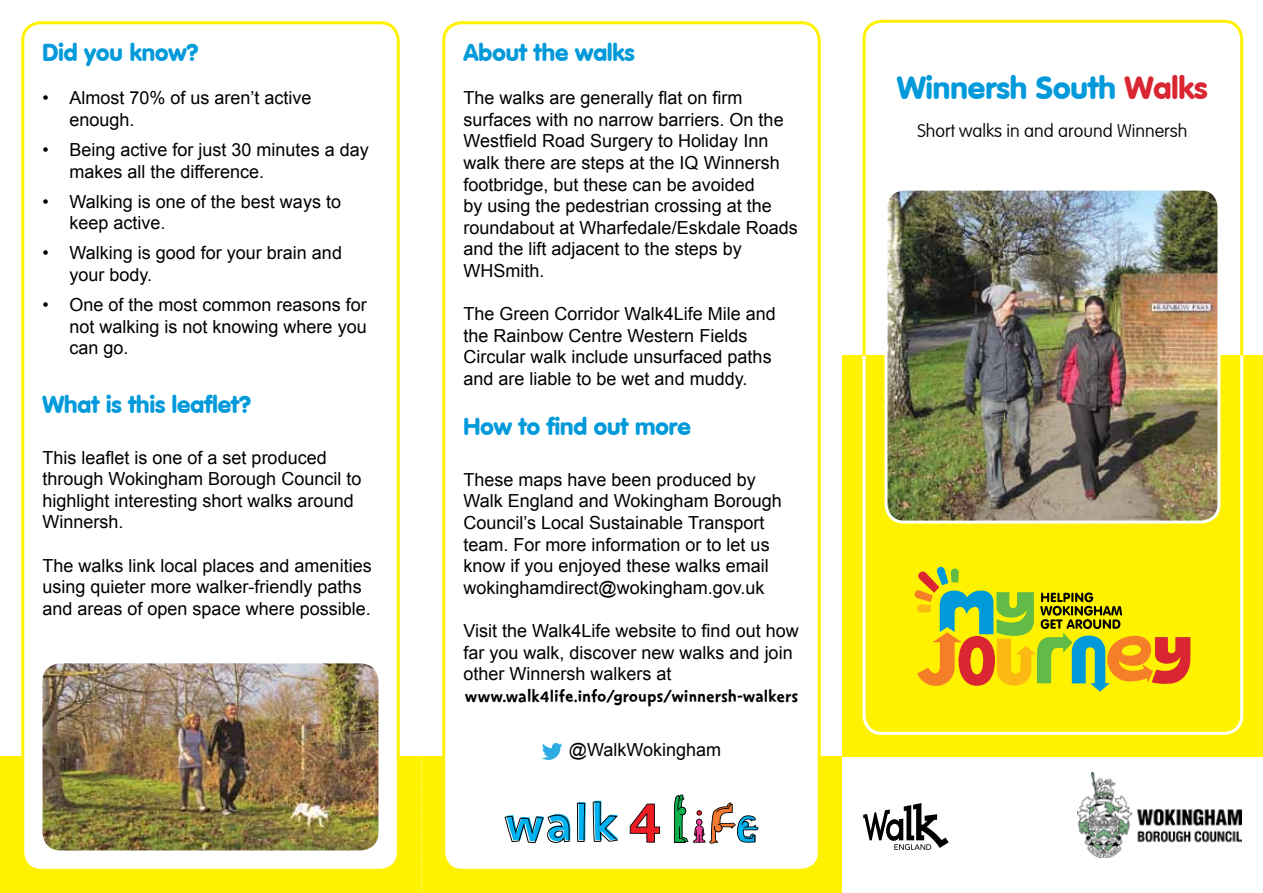
<style>
.page{position:relative;width:1263px;height:893px;background:#fff}
.page>*{position:absolute;margin:0;border:0;box-sizing:border-box;transform-origin:0 0}
.t1{font:900 31.5px "VAG Rounded";color:#009ada}
.t2{font:900 24px "VAG Rounded";color:#009ada}
.t3{font:19.5px "Change 4 Life Text";color:#000}
.t4{font:18px/21.6px "Arial";color:#000}
.t5{font:100 18px "VAG Rounded Light S Si";color:#000}
.s1{color:#d92632}
</style>
<div class="page">
<div style="left:0;top:757px;width:842px;height:136px;background:#fff200"></div>
<div style="left:23px;top:23px;width:375px;height:847px;background:#fff;border-radius:18px"></div>
<div style="left:21px;top:21px;width:379px;height:851px;border:3px solid #fff200;border-radius:18px"></div>
<div style="left:444px;top:23px;width:375px;height:847px;background:#fff;border-radius:18px"></div>
<div style="left:442px;top:21px;width:379px;height:851px;border:3px solid #fff200;border-radius:18px"></div>
<svg style="left:421px;top:756px;width:2px;height:137px"></svg>
<div style="left:842px;top:356px;width:421px;height:401px;background:#fff200"></div>
<img style="left:1077px;top:772px;width:165px;height:85px">
<svg style="left:863px;top:803px;width:86px;height:47px"></svg>
<img style="left:43px;top:663px;width:335px;height:187px">
<svg style="left:630px;top:804px;width:30px;height:39px"></svg>
<svg style="left:674px;top:794px;width:84px;height:50px"></svg>
<svg style="left:504px;top:801px;width:114px;height:42px"></svg>
<svg style="left:542px;top:743px;width:20px;height:17px"></svg>
<img style="left:862px;top:19px;width:382px;height:334px">
<img style="left:861px;top:353px;width:384px;height:382px">
<p class="t2" style="left:43px;top:38px;width:158px">Did you know?</p>
<p class="t4" style="left:70px;top:87px;width:244px;text-indent:-27px">• Almost 70% of us aren’t active enough.</p>
<p class="t4" style="left:70px;top:139px;width:301px;text-indent:-27px">• Being active for just 30 minutes a day makes all the difference.</p>
<p class="t4" style="left:70px;top:191px;width:273px;text-indent:-27px">• Walking is one of the best ways to keep active.</p>
<p class="t4" style="left:70px;top:242px;width:274px;text-indent:-27px">• Walking is good for your brain and your body.</p>
<p class="t4" style="left:70px;top:294px;width:299px;text-align:justify;text-indent:-27px">• One of the most common reasons for not walking is not knowing where you can go.</p>
<p class="t2" style="left:43px;top:390px;width:210px">What is this leaflet?</p>
<p class="t4" style="left:43px;top:447px;width:320px">This leaflet is one of a set produced through Wokingham Borough Council to highlight interesting short walks around<br>Winnersh.</p>
<p class="t4" style="left:43px;top:555px;width:331px">The walks link local places and amenities using quieter more walker-friendly paths and areas of open space where possible.</p>
<p class="t2" style="left:463px;top:38px;width:173px">About the walks</p>
<p class="t4" style="left:463px;top:87px;width:336px">The walks are generally flat on firm surfaces with no narrow barriers. On the Westfield Road Surgery to Holiday Inn walk there are steps at the IQ Winnersh footbridge, but these can be avoided<br>by using the pedestrian crossing at the roundabout at Wharfedale/Eskdale Roads and the lift adjacent to the steps by WHSmith.</p>
<p class="t4" style="left:463px;top:303px;width:314px">The Green Corridor Walk4Life Mile and the Rainbow Centre Western Fields Circular walk include unsurfaced paths and are liable to be wet and muddy.</p>
<p class="t2" style="left:463px;top:412px;width:229px">How to find out more</p>
<p class="t4" style="left:463px;top:469px;width:320px">These maps have been produced by Walk England and Wokingham Borough Council’s Local Sustainable Transport team. For more information or to let us know if you enjoyed these walks email wokinghamdirect@wokingham.gov.uk</p>
<p class="t4" style="left:463px;top:620px;width:337px">Visit the Walk4Life website to find out how far you walk, discover new walks and join other Winnersh walkers at</p>
<p class="t3" style="left:465px;top:688px;width:335px">www.walk4life.info/groups/winnersh-walkers</p>
<p class="t4" style="left:569px;top:739px;width:154px">@WalkWokingham</p>
<p class="t1" style="left:897px;top:69px;width:312px">Winnersh South <span class="s1">Walks</span></p>
<p class="t5" style="left:917px;top:120px;width:272px">Short walks in and around Winnersh</p>
</div>
